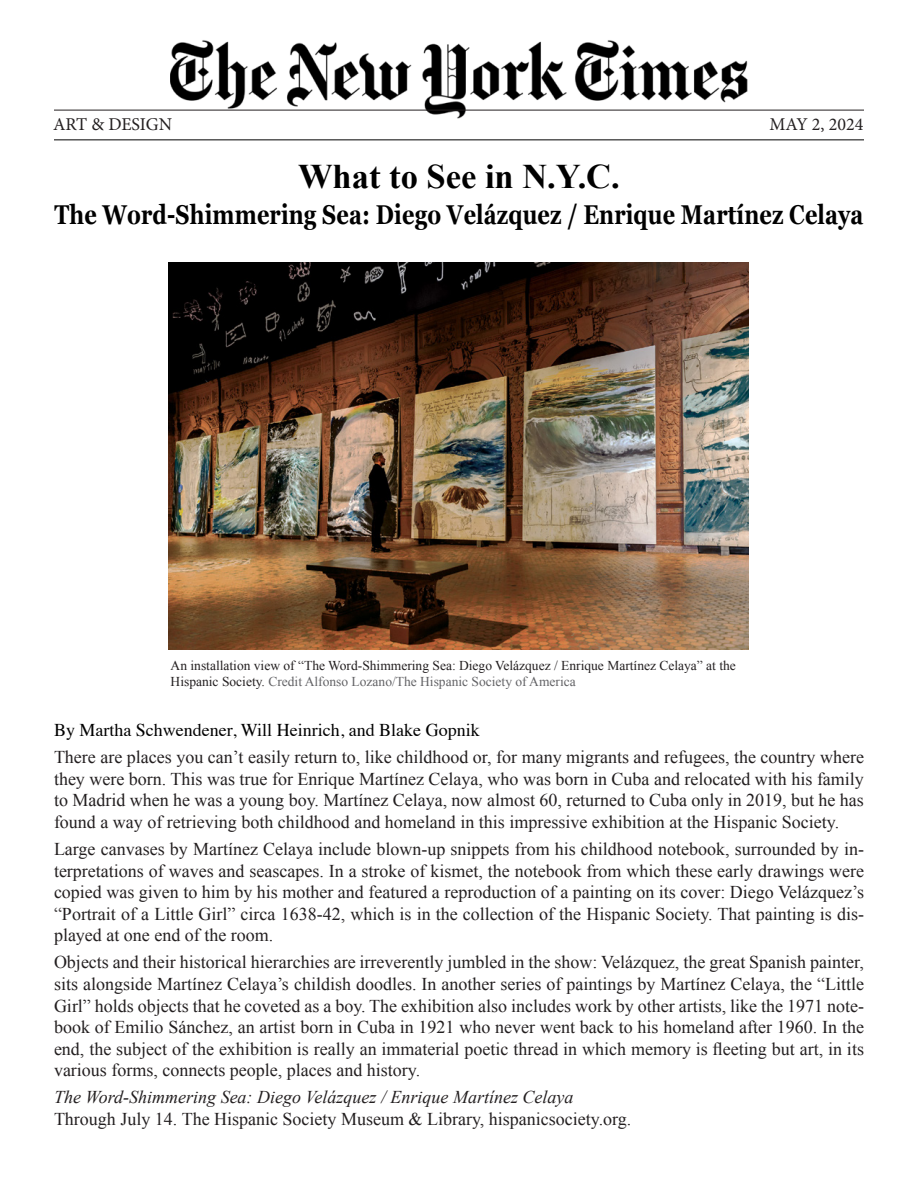
<style>
.page{position:relative;width:918px;height:1188px;background:#fff}
.page>*{position:absolute;margin:0;border:0;box-sizing:border-box;transform-origin:0 0}
.t1{font:700 34.5px "Times New Roman";color:#000}
.t2{font:700 27.15px "Georgia";letter-spacing:.005em;color:#000;scale:.8 1}
.t3{font:18px/21.6px "Times New Roman";color:#231f20;text-align:justify}
.t4{font:italic 18px "Times New Roman";color:#231f20}
.t5{font:18px "Times";color:#000}
.t6{font:18px "Minion Pro";color:#231f20}
.t7{font:13.5px/16.2px "Times New Roman";color:#231f20}
.s1{color:#636366}
</style>
<div class="page">
<img style="left:170px;top:40px;width:578px;height:79px">
<hr style="left:54px;top:140px;width:810px;height:1px;background:#000">
<hr style="left:54px;top:110px;width:810px;height:1px;background:#231f20">
<img style="left:168px;top:263px;width:581px;height:387px">
<p class="t6" style="left:53px;top:112px;width:120px">ART &amp; DESIGN</p>
<p class="t6" style="left:769px;top:112px;width:95px">MAY 2, 2024</p>
<h1 class="t1" style="left:298px;top:152px;width:323px">What to See in N.Y.C.</h1>
<h2 class="t2" style="left:54px;top:194px;width:1013px">The Word-Shimmering Sea: Diego Velázquez / Enrique Martínez Celaya</h2>
<p class="t7" style="left:171px;top:657px;width:567px">An installation view of “The Word-Shimmering Sea: Diego Velázquez / Enrique Martínez Celaya” at the<br>Hispanic Society. <span class="s1">Credit Alfonso Lozano/The Hispanic Society of America</span></p>
<p class="t5" style="left:54px;top:713px;width:427px">By Martha Schwendener, Will Heinrich, and Blake Gopnik</p>
<p class="t3" style="left:54px;top:746px;width:812px">There are places you can’t easily return to, like childhood or, for many migrants and refugees, the country where they were born. This was true for Enrique Martínez Celaya, who was born in Cuba and relocated with his family to Madrid when he was a young boy. Martínez Celaya, now almost 60, returned to Cuba only in 2019, but he has found a way of retrieving both childhood and homeland in this impressive exhibition at the Hispanic Society.</p>
<p class="t3" style="left:54px;top:838px;width:812px">Large canvases by Martínez Celaya include blown-up snippets from his childhood notebook, surrounded by in&shy;terpretations of waves and seascapes. In a stroke of kismet, the notebook from which these early drawings were copied was given to him by his mother and featured a reproduction of a painting on its cover: Diego Velázquez’s “Portrait of a Little Girl” circa 1638-42, which is in the collection of the Hispanic Society. That painting is dis&shy;played at one end of the room.</p>
<p class="t3" style="left:54px;top:951px;width:812px">Objects and their historical hierarchies are irreverently jumbled in the show: Velázquez, the great Spanish painter, sits alongside Martínez Celaya’s childish doodles. In another series of paintings by Martínez Celaya, the “Little Girl” holds objects that he coveted as a boy. The exhibition also includes work by other artists, like the 1971 note&shy;book of Emilio Sánchez, an artist born in Cuba in 1921 who never went back to his homeland after 1960. In the end, the subject of the exhibition is really an immaterial poetic thread in which memory is fleeting but art, in its various forms, connects people, places and history.</p>
<p class="t4" style="left:54px;top:1085px;width:521px">The Word-Shimmering Sea: Diego Velázquez / Enrique Martínez Celaya</p>
<p class="t3" style="left:54px;top:1108px;width:579px">Through July 14. The Hispanic Society Museum &amp; Library, hispanicsociety.org.</p>
</div>
